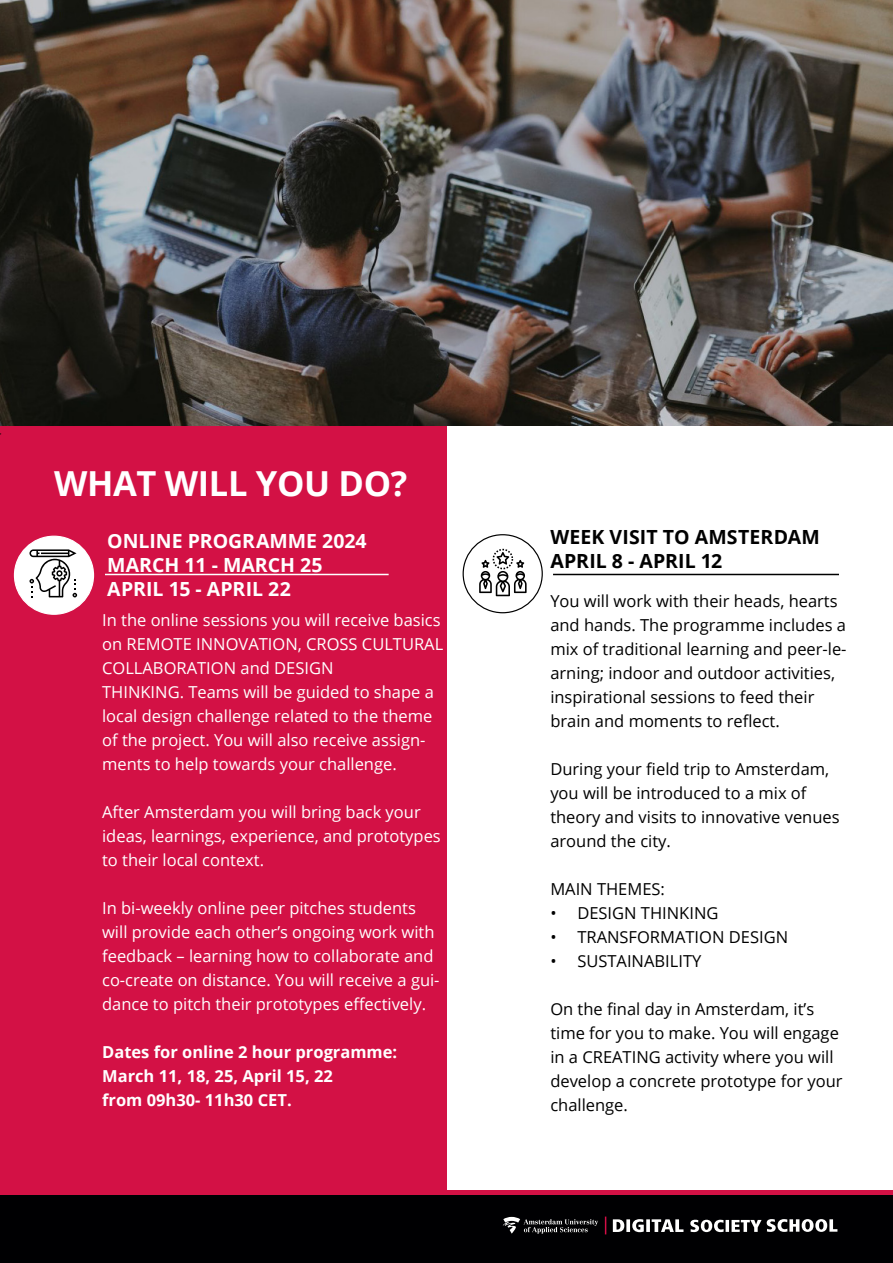
<style>
.page{position:relative;width:893px;height:1263px;background:#fff}
.page>*{position:absolute;margin:0;border:0;box-sizing:border-box;transform-origin:0 0}
.t1{font:900 condensed 108px "Frutiger LT";color:#d31543}
.t2{font:700 34.5px "Open Sans";letter-spacing:-.01em;color:#fff}
.t3{font:700 19.5px/24px "Open Sans";letter-spacing:-.005em;color:#fff}
.t4{font:700 19.5px "Open Sans";letter-spacing:.005em;color:#000}
.t5{font:18px "Open Sans";color:#000}
.t6{font:16.5px/24px "Open Sans";color:#fff}
.t7{font:16.5px/24px "Open Sans";color:#000}
.t8{font:700 16.5px/24px "Open Sans";color:#fff}
</style>
<div class="page">
<div style="left:0;top:425px;width:893px;height:770px;background:#d31145"></div>
<div style="left:447px;top:419px;width:446px;height:770px;background:#fff"></div>
<img style="left:0;top:0;width:893px;height:425px">
<svg style="left:479px;top:549px;width:48px;height:47px"></svg>
<div style="left:463px;top:534px;width:80px;height:79px;border:1px solid #000;border-radius:50%"></div>
<hr style="left:553px;top:574px;width:286px;height:1px;background:#000">
<svg style="left:14px;top:536px;width:79px;height:78px"></svg>
<div style="left:14px;top:536px;width:80px;height:79px;border:1px solid #fff;border-radius:50%"></div>
<hr style="left:105px;top:574px;width:284px;height:1px;background:#fff">
<div style="left:0;top:1195px;width:893px;height:68px;background:#000002"></div>
<svg style="left:690px;top:1219px;width:147px;height:13px"></svg>
<svg style="left:613px;top:1219px;width:70px;height:13px"></svg>
<svg style="left:503px;top:1217px;width:95px;height:16px"></svg>
<svg style="left:605px;top:1216px;width:1px;height:18px"></svg>
<p class="t2" style="left:54px;top:459px;width:355px">WHAT WILL YOU DO?</p>
<p class="t3" style="left:107px;top:529px;width:261px">ONLINE PROGRAMME 2024<br>MARCH 11 - MARCH 25</p>
<p class="t3" style="left:107px;top:577px;width:185px">APRIL 15 - APRIL 22</p>
<p class="t6" style="left:102px;top:607px;width:343px">In the online sessions you will receive basics on REMOTE INNOVATION, CROSS CULTURAL<br>COLLABORATION and DESIGN</p>
<p class="t6" style="left:102px;top:679px;width:333px">THINKING. Teams will be guided to shape a local design challenge related to the theme of the project. You will also receive assign&shy;ments to help towards your challenge.</p>
<p class="t6" style="left:102px;top:799px;width:320px">After Amsterdam you will bring back your</p>
<p class="t6" style="left:102px;top:823px;width:340px">ideas, learnings, experience, and prototypes to their local context.</p>
<p class="t6" style="left:102px;top:895px;width:339px">In bi-weekly online peer pitches students will provide each other’s ongoing work with feedback – learning how to collaborate and co-create on distance. You will receive a gui&shy;dance to pitch their prototypes effectively.</p>
<p class="t8" style="left:102px;top:1039px;width:297px">Dates for online 2 hour programme:<br>March 11, 18, 25, April 15, 22<br>from 09h30- 11h30 CET.</p>
<p class="t1" style="left:244px;top:688px;width:59px">“</p>
<p class="t1" style="left:259px;top:696px;width:59px">“</p>
<p class="t5" style="left:512px;top:520px;width:301px">dule, participants should be able to:</p>
<p class="t4" style="left:550px;top:523px;width:271px">WEEK VISIT TO AMSTERDAM</p>
<p class="t4" style="left:550px;top:547px;width:173px">APRIL 8 - APRIL 12</p>
<p class="t7" style="left:550px;top:589px;width:298px">You will work with their heads, hearts and hands. The programme includes a mix of traditional learning and peer-le&shy;arning; indoor and outdoor activities, inspirational sessions to feed their brain and moments to reflect.</p>
<p class="t7" style="left:550px;top:757px;width:291px">During your field trip to Amsterdam, you will be introduced to a mix of theory and visits to innovative venues around the city.</p>
<p class="t7" style="left:550px;top:877px;width:116px">MAIN THEMES:</p>
<p class="t7" style="left:550px;top:901px;width:170px">• DESIGN THINKING</p>
<p class="t7" style="left:550px;top:925px;width:239px">• TRANSFORMATION DESIGN</p>
<p class="t7" style="left:550px;top:949px;width:153px">• SUSTAINABILITY</p>
<p class="t7" style="left:550px;top:997px;width:294px">On the final day in Amsterdam, it’s time for you to make. You will engage in a CREATING activity where you will develop a concrete prototype for your challenge.</p>
</div>
